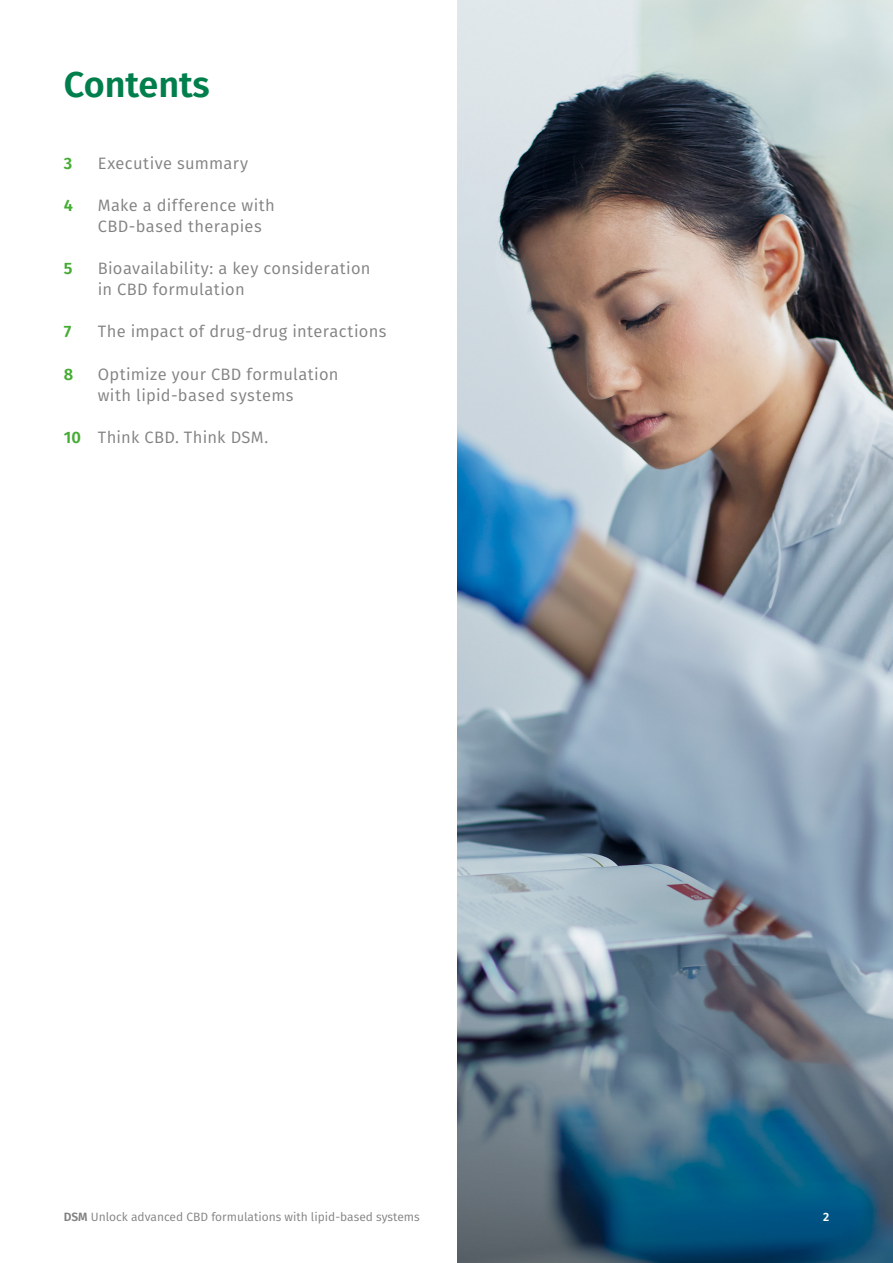
<style>
.page{position:relative;width:893px;height:1263px;background:#fff}
.page>*{position:absolute;margin:0;border:0;box-sizing:border-box;transform-origin:0 0}
.t1{font:600 36px "Fira Sans";letter-spacing:-.005em;color:#007e4b}
.t2{font:16.5px/21px "Fira Sans";letter-spacing:.02em;color:#818282}
.t3{font:600 16.5px "Fira Sans";color:#45ac34}
.t4{font:12px "Fira Sans";color:#818282}
.t5{font:600 12px "Fira Sans";color:#fff}
.s1{font-weight:600;color:#45ac34}
.s2{font-weight:600}
</style>
<div class="page">
<img style="left:457px;top:0;width:436px;height:784px">
<svg style="left:457px;top:784px;width:436px;height:479px;background:#5f7c90"></svg>
<h1 class="t1" style="left:64px;top:60px;width:148px">Contents</h1>
<p class="t3" style="left:64px;top:151px;width:10px">3</p>
<p class="t2" style="left:98px;top:152px;width:152px">Executive summary</p>
<p class="t3" style="left:64px;top:193px;width:11px">4</p>
<p class="t2" style="left:98px;top:194px;width:179px">Make a difference with<br>CBD-based therapies</p>
<p class="t3" style="left:64px;top:257px;width:10px">5</p>
<p class="t2" style="left:98px;top:258px;width:274px">Bioavailability: a key consideration in CBD formulation</p>
<p class="t3" style="left:64px;top:320px;width:9px">7</p>
<p class="t2" style="left:98px;top:321px;width:290px">The impact of drug-drug interactions</p>
<p class="t3" style="left:64px;top:362px;width:11px">8</p>
<p class="t2" style="left:98px;top:363px;width:242px">Optimize your CBD formulation with lipid-based systems</p>
<p class="t2" style="left:64px;top:427px;width:206px"><span class="s1">10</span> Think CBD. Think DSM.</p>
<p class="t4" style="left:64px;top:1208px;width:357px"><span class="s2">DSM</span> Unlock advanced CBD formulations with lipid-based systems</p>
<p class="t5" style="left:823px;top:1208px;width:8px">2</p>
</div>
